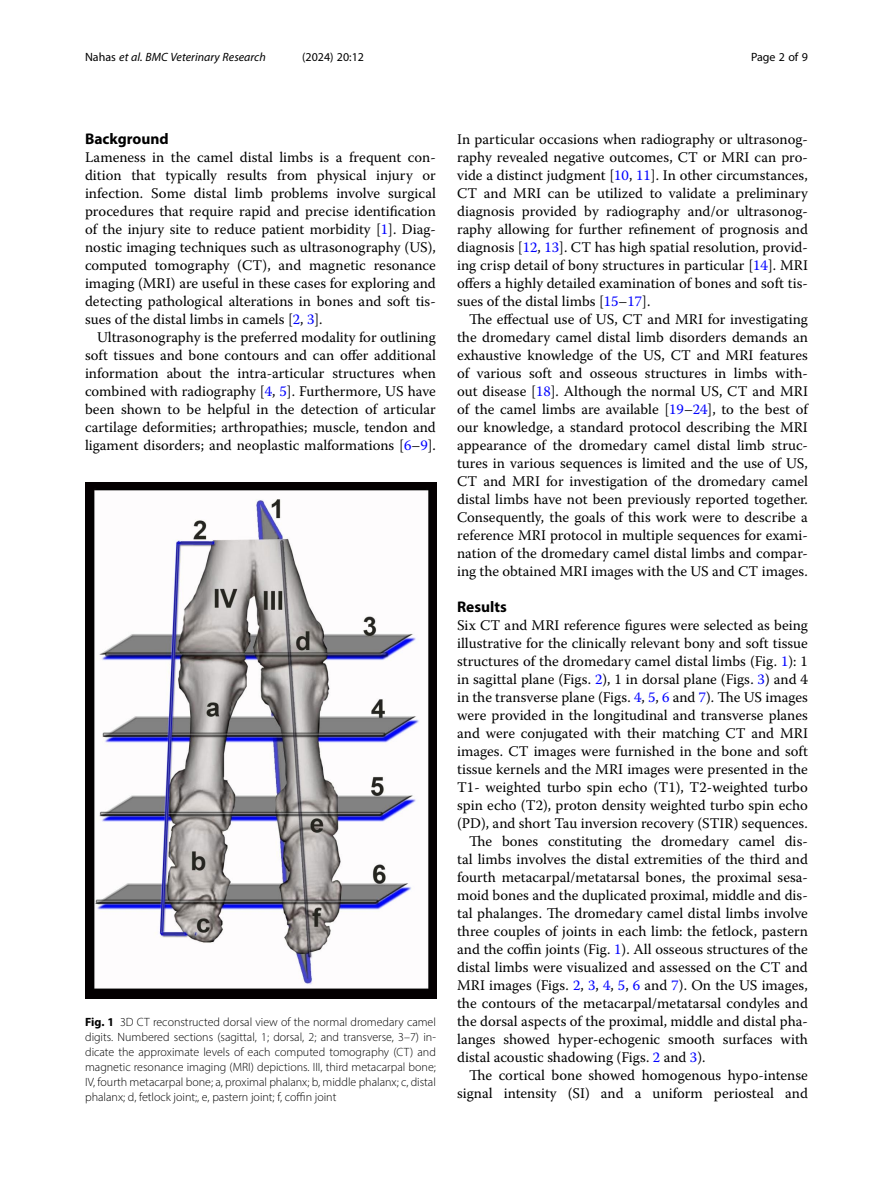
<style>
.page{position:relative;width:893px;height:1191px;background:#fff}
.page>*{position:absolute;margin:0;border:0;box-sizing:border-box;transform-origin:0 0}
.Head_1{font:700 15.45px "Myriad Pro";color:#000}
.Body_Text_Indent{font:14.7px/18px "Warnock Pro";color:#000;text-align:justify}
.Body_Text{font:14.7px/18px "Warnock Pro";color:#000;text-align:justify}
.Figure_Caption{font:300 12px/15px "Myriad Pro";color:#000;text-align:justify}
.t1{font:italic 12px "Myriad Pro";color:#000}
.t2{font:12px "Myriad Pro";color:#000}
.s1{font-style:normal}
.s2{color:#00f}
.s3{font-weight:700}
</style>
<div class="page">
<img style="left:85px;top:482px;width:351px;height:517px">
<p class="t1" style="left:85px;top:50px;width:182px"><span class="s1">Nahas</span> et al. BMC Veterinary Research</p>
<p class="t2" style="left:302px;top:50px;width:63px">(2024) 20:12</p>
<p class="t2" style="left:751px;top:50px;width:58px">Page 2 of 9</p>
<p class="Head_1" style="left:85px;top:129px;width:85px">Background</p>
<p class="Body_Text" style="left:85px;top:148px;width:352px">Lameness in the camel distal limbs is a frequent con&shy;dition that typically results from physical injury or infection. Some distal limb problems involve surgical procedures that require rapid and precise identification of the injury site to reduce patient morbidity [<span class="s2">1</span>]. Diag&shy;nostic imaging techniques such as ultrasonography (US), computed tomography (CT), and magnetic resonance imaging (MRI) are useful in these cases for exploring and detecting pathological alterations in bones and soft tis&shy;sues of the distal limbs in camels [<span class="s2">2</span>, <span class="s2">3</span>].</p>
<p class="Body_Text_Indent" style="left:85px;top:328px;width:352px;text-indent:12px">Ultrasonography is the preferred modality for outlining soft tissues and bone contours and can offer additional information about the intra-articular structures when combined with radiography [<span class="s2">4</span>, <span class="s2">5</span>]. Furthermore, US have been shown to be helpful in the detection of articular cartilage deformities; arthropathies; muscle, tendon and ligament disorders; and neoplastic malformations [<span class="s2">6</span>–<span class="s2">9</span>].</p>
<p class="Figure_Caption" style="left:85px;top:1014px;width:352px"><span class="s3">Fig. 1</span> 3D CT reconstructed dorsal view of the normal dromedary camel digits. Numbered sections (sagittal, 1; dorsal, 2; and transverse, 3–7) in&shy;dicate the approximate levels of each computed tomography (CT) and magnetic resonance imaging (MRI) depictions. III, third metacarpal bone; IV, fourth metacarpal bone; a, proximal phalanx; b, middle phalanx; c, distal phalanx; d, fetlock joint;, e, pastern joint; f, coffin joint</p>
<p class="Body_Text_Indent" style="left:457px;top:130px;width:352px">In particular occasions when radiography or ultrasonog&shy;raphy revealed negative outcomes, CT or MRI can pro&shy;vide a distinct judgment [<span class="s2">10</span>, <span class="s2">11</span>]. In other circumstances, CT and MRI can be utilized to validate a preliminary diagnosis provided by radiography and/or ultrasonog&shy;raphy allowing for further refinement of prognosis and diagnosis [<span class="s2">12</span>, <span class="s2">13</span>]. CT has high spatial resolution, provid&shy;ing crisp detail of bony structures in particular [<span class="s2">14</span>]. MRI offers a highly detailed examination of bones and soft tis&shy;sues of the distal limbs [<span class="s2">15</span>–<span class="s2">17</span>].</p>
<p class="Body_Text_Indent" style="left:457px;top:310px;width:352px;text-indent:12px">The effectual use of US, CT and MRI for investigating the dromedary camel distal limb disorders demands an exhaustive knowledge of the US, CT and MRI features of various soft and osseous structures in limbs with&shy;out disease [<span class="s2">18</span>]. Although the normal US, CT and MRI of the camel limbs are available [<span class="s2">19</span>–<span class="s2">24</span>], to the best of our knowledge, a standard protocol describing the MRI appearance of the dromedary camel distal limb struc&shy;tures in various sequences is limited and the use of US, CT and MRI for investigation of the dromedary camel distal limbs have not been previously reported together.<br>Consequently, the goals of this work were to describe a reference MRI protocol in multiple sequences for exami&shy;nation of the dromedary camel distal limbs and compar&shy;ing the obtained MRI images with the US and CT images.</p>
<p class="Head_1" style="left:457px;top:597px;width:51px">Results</p>
<p class="Body_Text" style="left:457px;top:616px;width:352px">Six CT and MRI reference figures were selected as being illustrative for the clinically relevant bony and soft tissue structures of the dromedary camel distal limbs (Fig. <span class="s2">1</span>): 1 in sagittal plane (Figs. <span class="s2">2</span>), 1 in dorsal plane (Figs. <span class="s2">3</span>) and 4 in the transverse plane (Figs. <span class="s2">4</span>, <span class="s2">5</span>, <span class="s2">6</span> and <span class="s2">7</span>). The US images were provided in the longitudinal and transverse planes and were conjugated with their matching CT and MRI images. CT images were furnished in the bone and soft tissue kernels and the MRI images were presented in the T1- weighted turbo spin echo (T1), T2-weighted turbo spin echo (T2), proton density weighted turbo spin echo (PD), and short Tau inversion recovery (STIR) sequences.</p>
<p class="Body_Text_Indent" style="left:457px;top:832px;width:352px;text-indent:12px">The bones constituting the dromedary camel dis&shy;tal limbs involves the distal extremities of the third and fourth metacarpal/metatarsal bones, the proximal sesa&shy;moid bones and the duplicated proximal, middle and dis&shy;tal phalanges. The dromedary camel distal limbs involve three couples of joints in each limb: the fetlock, pastern and the coffin joints (Fig. <span class="s2">1</span>). All osseous structures of the distal limbs were visualized and assessed on the CT and MRI images (Figs. <span class="s2">2</span>, <span class="s2">3</span>, <span class="s2">4</span>, <span class="s2">5</span>, <span class="s2">6</span> and <span class="s2">7</span>). On the US images, the contours of the metacarpal/metatarsal condyles and the dorsal aspects of the proximal, middle and distal pha&shy;langes showed hyper-echogenic smooth surfaces with distal acoustic shadowing (Figs. <span class="s2">2</span> and <span class="s2">3</span>).</p>
<p class="Body_Text_Indent" style="left:457px;top:1066px;width:352px;text-align:right">The cortical bone showed homogenous hypo-intense signal intensity (SI) and a uniform periosteal and</p>
</div>
